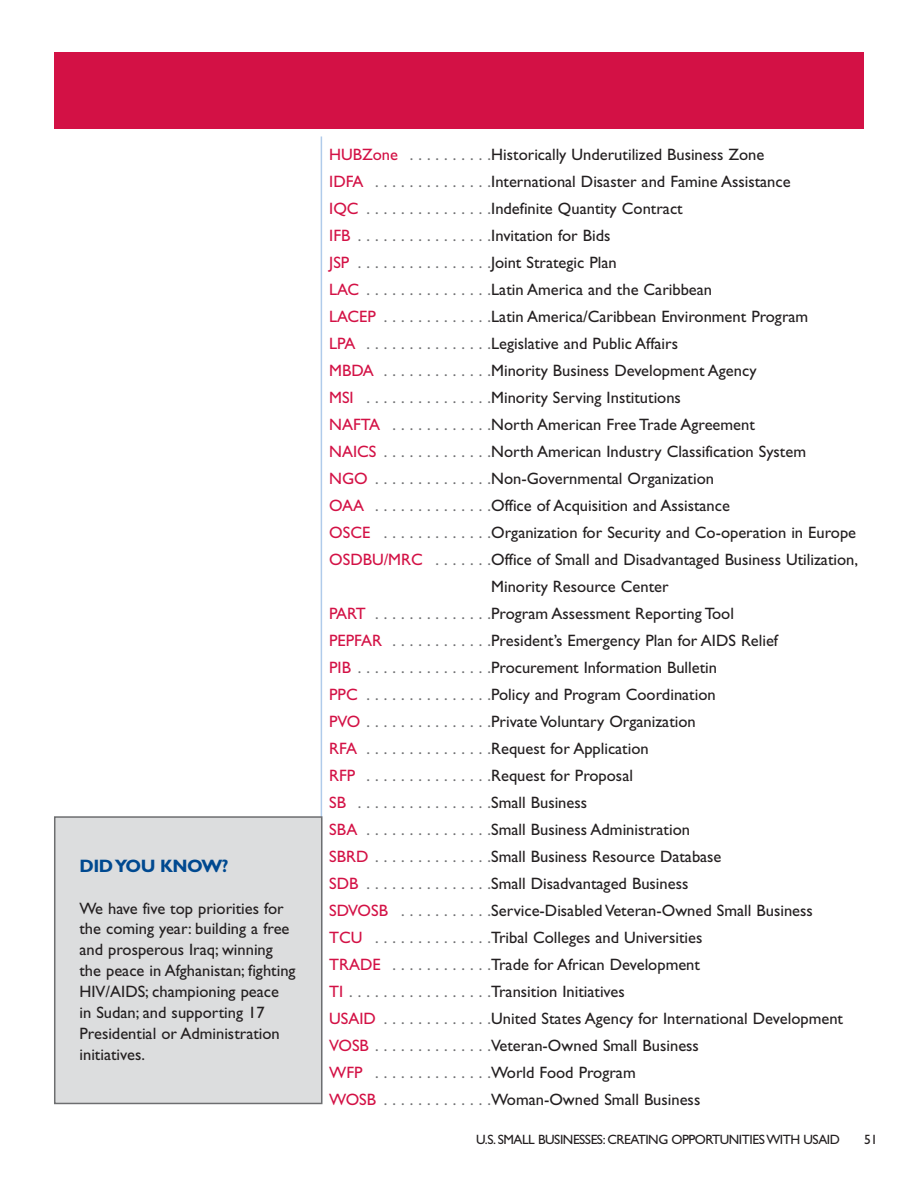
<style>
.page{position:relative;width:918px;height:1188px;background:#fff}
.page>*{position:absolute;margin:0;border:0;box-sizing:border-box;transform-origin:0 0}
.t1{font:700 18px "Gill Sans";letter-spacing:-.03em;color:#004990}
.t2{font:16.5px/21px "Gill Sans";color:#231f20}
.t3{font:16.5px "Gill Sans";color:#6d6e70}
.t4{font:13.5px "Gill Sans";letter-spacing:-.035em;color:#231f20}
.s1{color:#d31145}
.s2{color:#6d6e70}
.s3{color:#fff}
.s4{color:#231f20}
</style>
<div class="page">
<hr style="left:321px;top:136px;width:1px;height:966px;background:#b0cbea">
<div style="left:54px;top:52px;width:810px;height:77px;background:#d31145"></div>
<div style="left:55px;top:817px;width:267px;height:286px;background:#dcddde"></div>
<div style="left:54px;top:816px;width:268px;height:288px;border:2px solid #6d6e70"></div>
<p class="t1" style="left:79px;top:859px;width:151px">DID YOU KNOW?</p>
<p class="t2" style="left:79px;top:899px;width:218px">We have five top priorities for the coming year: building a free and prosperous Iraq; winning the peace in Afghanistan; fighting<br>HIV/AIDS; championing peace<br>in Sudan; and supporting 17<br>Presidential or Administration initiatives.</p>
<p class="t2" style="left:329px;top:146px;width:437px"><span class="s1">HUBZone</span> <span class="s2">. . . . . . . . . .</span>Historically Underutilized Business Zone</p>
<p class="t2" style="left:329px;top:173px;width:463px"><span class="s1">IDFA</span> <span class="s2">. . . . . . . . . . . . . .</span>International Disaster and Famine Assistance</p>
<p class="t2" style="left:329px;top:200px;width:355px"><span class="s1">IQC</span> <span class="s2">. . . . . . . . . . . . . . .</span>Indefinite Quantity Contract</p>
<p class="t2" style="left:329px;top:227px;width:283px"><span class="s1">IFB</span> <span class="s2">. . . . . . . . . . . . . . . .</span>Invitation for Bids</p>
<p class="t2" style="left:329px;top:254px;width:289px"><span class="s1">JSP</span> <span class="s2">. . . . . . . . . . . . . . . .</span>Joint Strategic Plan</p>
<p class="t2" style="left:329px;top:281px;width:384px"><span class="s1">LAC</span> <span class="s2">. . . . . . . . . . . . . . .</span>Latin America and the Caribbean</p>
<p class="t2" style="left:329px;top:308px;width:481px"><span class="s1">LACEP</span> <span class="s2">. . . . . . . . . . . . .</span>Latin America/Caribbean Environment Program</p>
<p class="t2" style="left:329px;top:335px;width:350px"><span class="s1">LPA</span> <span class="s2">. . . . . . . . . . . . . . .</span>Legislative and Public Affairs</p>
<p class="t2" style="left:329px;top:362px;width:429px"><span class="s1">MBDA</span> <span class="s2">. . . . . . . . . . . . .</span>Minority Business Development Agency</p>
<p class="t2" style="left:329px;top:389px;width:353px"><span class="s1">MSI</span> <span class="s2">. . . . . . . . . . . . . . .</span>Minority Serving Institutions</p>
<p class="t2" style="left:329px;top:416px;width:427px"><span class="s1">NAFTA</span> <span class="s2">. . . . . . . . . . . .</span>North American Free Trade Agreement</p>
<p class="t2" style="left:329px;top:443px;width:478px"><span class="s1">NAICS</span> <span class="s2">. . . . . . . . . . . . .</span>North American Industry Classification System</p>
<p class="t2" style="left:329px;top:470px;width:386px"><span class="s1">NGO</span> <span class="s2">. . . . . . . . . . . . . .</span>Non-Governmental Organization</p>
<p class="t2" style="left:329px;top:497px;width:402px"><span class="s1">OAA</span> <span class="s2">. . . . . . . . . . . . . .</span>Office of Acquisition and Assistance</p>
<p class="t2" style="left:329px;top:524px;width:528px"><span class="s1">OSCE</span> <span class="s2">. . . . . . . . . . . . .</span>Organization for Security and Co-operation in Europe</p>
<p class="t2" style="left:329px;top:551px;width:530px"><span class="s1">OSDBU/MRC</span> <span class="s2">. . . . . . .</span>Office of Small and Disadvantaged Business Utilization,</p>
<p class="t2" style="left:340px;top:578px;width:330px"><span class="s3">. . . . . . . . . . . . . . . . . .</span>Minority Resource Center</p>
<p class="t2" style="left:329px;top:605px;width:406px"><span class="s1">PART</span> <span class="s2">. . . . . . . . . . . . . .</span>Program Assessment Reporting Tool</p>
<p class="t2" style="left:329px;top:632px;width:450px"><span class="s1">PEPFAR</span> <span class="s2">. . . . . . . . . . . .</span>President’s Emergency Plan for AIDS Relief</p>
<p class="t2" style="left:329px;top:659px;width:389px"><span class="s1">PIB</span> <span class="s2">. . . . . . . . . . . . . . . .</span>Procurement Information Bulletin</p>
<p class="t2" style="left:329px;top:686px;width:388px"><span class="s1">PPC</span> <span class="s2">. . . . . . . . . . . . . . .</span>Policy and Program Coordination</p>
<p class="t2" style="left:329px;top:713px;width:368px"><span class="s1">PVO</span> <span class="s2">. . . . . . . . . . . . . . .</span>Private Voluntary Organization</p>
<p class="t2" style="left:329px;top:740px;width:321px"><span class="s1">RFA</span> <span class="s2">. . . . . . . . . . . . . . .</span>Request for Application</p>
<p class="t2" style="left:329px;top:767px;width:305px"><span class="s1">RFP</span> <span class="s2">. . . . . . . . . . . . . . .</span>Request for Proposal</p>
<p class="t3" style="left:329px;top:797px;width:259px"><span class="s1">SB</span> . . . . . . . . . . . . . . . .<span class="s4">Small Business</span></p>
<p class="t2" style="left:329px;top:821px;width:362px"><span class="s1">SBA</span> <span class="s2">. . . . . . . . . . . . . . .</span>Small Business Administration</p>
<p class="t2" style="left:329px;top:848px;width:394px"><span class="s1">SBRD</span> <span class="s2">. . . . . . . . . . . . . .</span>Small Business Resource Database</p>
<p class="t2" style="left:329px;top:875px;width:361px"><span class="s1">SDB</span> <span class="s2">. . . . . . . . . . . . . . .</span>Small Disadvantaged Business</p>
<p class="t2" style="left:329px;top:902px;width:485px"><span class="s1">SDVOSB</span> <span class="s2">. . . . . . . . . . .</span>Service-Disabled Veteran-Owned Small Business</p>
<p class="t2" style="left:329px;top:929px;width:375px"><span class="s1">TCU</span> <span class="s2">. . . . . . . . . . . . . .</span>Tribal Colleges and Universities</p>
<p class="t2" style="left:329px;top:956px;width:372px"><span class="s1">TRADE</span> <span class="s2">. . . . . . . . . . . .</span>Trade for African Development</p>
<p class="t2" style="left:329px;top:983px;width:297px"><span class="s1">TI</span> <span class="s2">. . . . . . . . . . . . . . . . .</span>Transition Initiatives</p>
<p class="t2" style="left:329px;top:1010px;width:515px"><span class="s1">USAID</span> <span class="s2">. . . . . . . . . . . . .</span>United States Agency for International Development</p>
<p class="t2" style="left:329px;top:1037px;width:371px"><span class="s1">VOSB</span> <span class="s2">. . . . . . . . . . . . . .</span>Veteran-Owned Small Business</p>
<p class="t2" style="left:329px;top:1064px;width:308px"><span class="s1">WFP</span> <span class="s2">. . . . . . . . . . . . . .</span>World Food Program</p>
<p class="t2" style="left:329px;top:1091px;width:373px"><span class="s1">WOSB</span> <span class="s2">. . . . . . . . . . . . .</span>Woman-Owned Small Business</p>
<p class="t4" style="left:476px;top:1135px;width:365px">U.S. SMALL BUSINESSES: CREATING OPPORTUNITIES WITH USAID</p>
<p class="t4" style="left:864px;top:1135px;width:15px">51</p>
</div>
